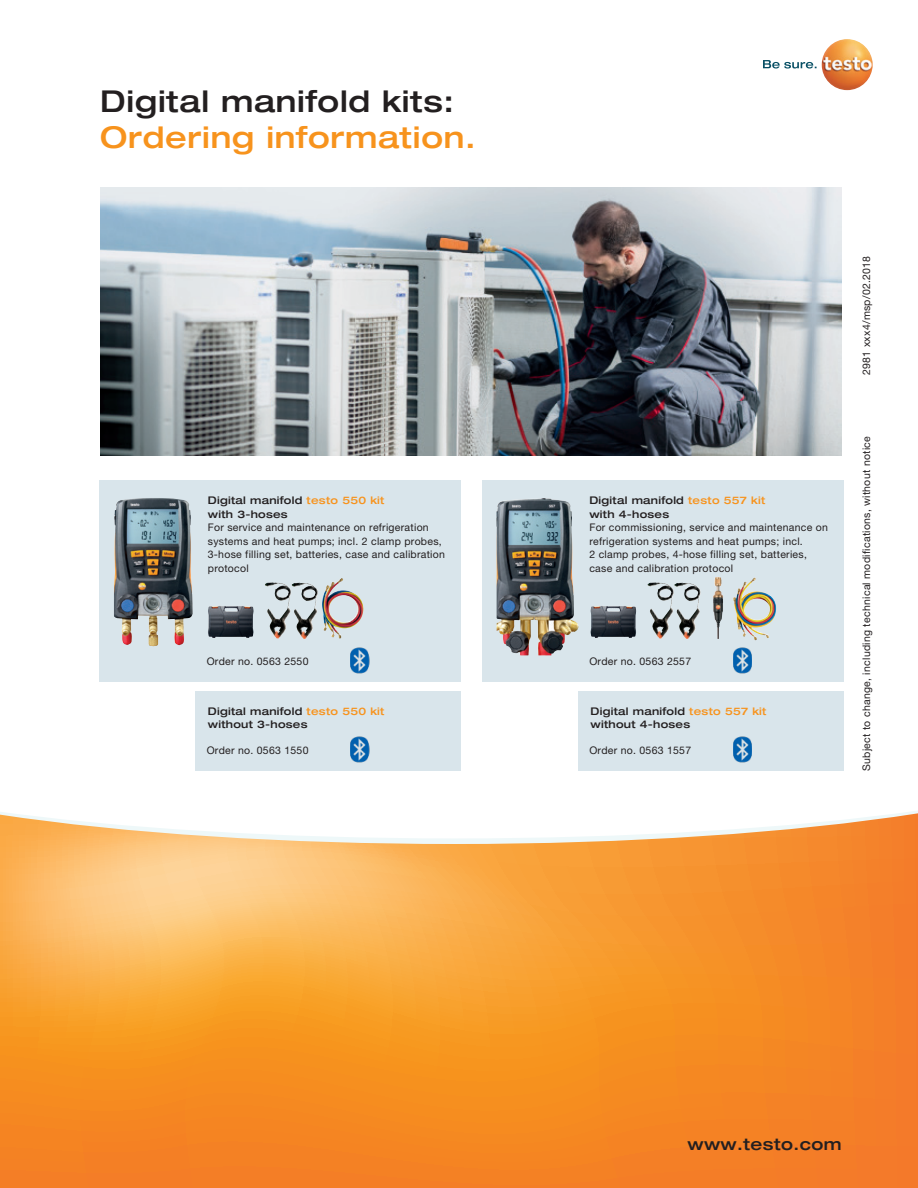
<style>
.page{position:relative;width:918px;height:1188px;background:#fff}
.page>*{position:absolute;margin:0;border:0;box-sizing:border-box;transform-origin:0 0}
.t1{font:500 expanded 30px "Helvetica Neue LT Com";letter-spacing:.025em;color:#231f20}
.t2{font:500 expanded 30px "Helvetica Neue LT Com";letter-spacing:.025em;color:#f7931d}
.t3{font:500 expanded 16.5px "Helvetica Neue LT Com";letter-spacing:.025em;color:#231f20}
.t4{font:10.5px/13.5px "Helvetica Neue LTW1 G";letter-spacing:.025em;color:#231f20}
.t5{font:500 expanded 10.5px/13.5px "Helvetica Neue LT Com";letter-spacing:.025em;color:#231f20}
.s1{color:#f7931d}
</style>
<div class="page">
<svg style="left:0;top:813px;width:918px;height:375px;background:#f79d3f"></svg>
<img style="left:100px;top:187px;width:742px;height:269px">
<div style="left:99px;top:481px;width:362px;height:201px;background:#d9e5eb"></div>
<img style="left:324px;top:578px;width:18px;height:23px">
<img style="left:265px;top:582px;width:24px;height:40px">
<img style="left:292px;top:582px;width:24px;height:40px">
<img style="left:208px;top:606px;width:46px;height:32px">
<img style="left:114px;top:498px;width:54px;height:149px">
<div style="left:195px;top:692px;width:266px;height:79px;background:#d9e5eb"></div>
<div style="left:482px;top:481px;width:362px;height:201px;background:#d9e5eb"></div>
<img style="left:497px;top:498px;width:82px;height:157px">
<img style="left:733px;top:648px;width:19px;height:25px">
<img style="left:648px;top:582px;width:24px;height:40px">
<img style="left:674px;top:582px;width:25px;height:40px">
<img style="left:591px;top:606px;width:45px;height:32px">
<img style="left:713px;top:577px;width:10px;height:62px">
<img style="left:738px;top:578px;width:16px;height:26px">
<div style="left:578px;top:692px;width:266px;height:79px;background:#d9e5eb"></div>
<img style="left:733px;top:737px;width:19px;height:25px">
<img style="left:350px;top:648px;width:19px;height:25px">
<img style="left:350px;top:737px;width:19px;height:25px">
<svg style="left:763px;top:60px;width:54px;height:9px"></svg>
<img style="left:822px;top:39px;width:51px;height:51px;border-radius:26px">
<h1 class="t1" style="left:100px;top:82px;width:355px">Digital manifold kits:</h1>
<h1 class="t2" style="left:100px;top:118px;width:377px">Ordering information.</h1>
<p class="t5" style="left:208px;top:493px;width:178px">Digital manifold <span class="s1">testo 550 kit </span>with 3-hoses</p>
<p class="t4" style="left:208px;top:521px;width:239px">For service and maintenance on refrigeration systems and heat pumps; incl. 2 clamp probes, 3-hose filling set, batteries, case and calibration protocol</p>
<p class="t4" style="left:207px;top:655px;width:103px">Order no. 0563 2550</p>
<p class="t5" style="left:208px;top:704px;width:178px">Digital manifold <span class="s1">testo 550 kit </span>without 3-hoses</p>
<p class="t4" style="left:207px;top:744px;width:103px">Order no. 0563 1550</p>
<p class="t5" style="left:589px;top:493px;width:177px">Digital manifold <span class="s1">testo 557 kit </span>with 4-hoses</p>
<p class="t4" style="left:589px;top:521px;width:240px">For commissioning, service and maintenance on refrigeration systems and heat pumps; incl.<br>2 clamp probes, 4-hose filling set, batteries, case and calibration protocol</p>
<p class="t4" style="left:589px;top:655px;width:103px">Order no. 0563 2557</p>
<p class="t5" style="left:591px;top:704px;width:177px">Digital manifold <span class="s1">testo 557 kit </span>without 4-hoses</p>
<p class="t4" style="left:589px;top:744px;width:103px">Order no. 0563 1557</p>
<p class="t4" style="left:860px;top:375px;width:121px;rotate:-90deg">2981 xxx4/msp/02.2018</p>
<p class="t4" style="left:860px;top:771px;width:336px;rotate:-90deg">Subject to change, including technical modifications, without notice</p>
<h2 class="t3" style="left:687px;top:1133px;width:156px">www.testo.com</h2>
</div>
